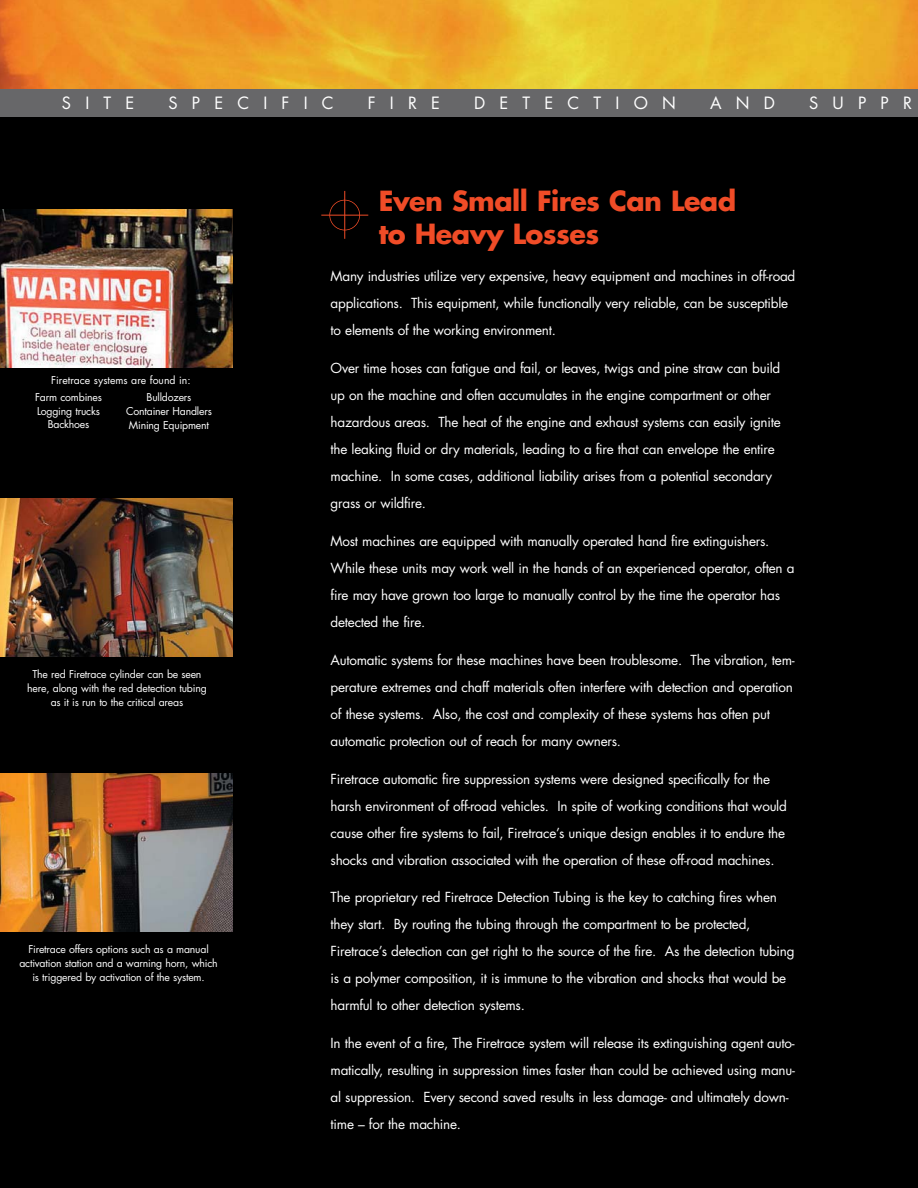
<style>
.page{position:relative;width:918px;height:1188px;background:#fff}
.page>*{position:absolute;margin:0;border:0;box-sizing:border-box;transform-origin:0 0}
.t1{font:700 27px/33px "Futura";letter-spacing:-.02em;color:#f04c27}
.t2{font:16.5px "Futura";letter-spacing:.86em;color:#fff}
.t3{font:13.5px/27px "Futura";letter-spacing:-.02em;color:#fff}
.t4{font:10.5px/13.8px "Futura";letter-spacing:-.02em;color:#fff;text-align:center}
.t5{font:10.5px "Futura";color:#fff}
</style>
<div class="page">
<div style="left:0;top:125px;width:918px;height:1063px;background:#000"></div>
<img style="left:0;top:0;width:918px;height:89px">
<div style="left:0;top:89px;width:918px;height:28px;background:#676769"></div>
<img style="left:0;top:209px;width:232px;height:158px">
<img style="left:0;top:498px;width:232px;height:159px">
<img style="left:0;top:773px;width:232px;height:158px">
<hr style="left:344px;top:191px;width:1px;height:48px;background:#f04c27">
<div style="left:329px;top:200px;width:31px;height:30px;border:2px solid #f04c27;border-radius:50%"></div>
<hr style="left:321px;top:215px;width:47px;height:1px;background:#f04c27">
<p class="t2" style="left:62px;top:96px;width:74px">SITE</p>
<p class="t2" style="left:168px;top:96px;width:167px">SPECIFIC</p>
<p class="t2" style="left:368px;top:96px;width:74px">FIRE</p>
<p class="t2" style="left:474px;top:96px;width:203px">DETECTION</p>
<p class="t2" style="left:710px;top:96px;width:66px">AND</p>
<p class="t2" style="left:809px;top:96px;width:104px">SUPPR</p>
<p class="t5" style="left:51px;top:375px;width:141px">Firetrace systems are found in:</p>
<p class="t4" style="left:35px;top:391px;width:68px">Farm combines<br>Logging trucks<br>Backhoes</p>
<p class="t4" style="left:126px;top:392px;width:87px">Bulldozers<br>Container Handlers<br>Mining Equipment</p>
<p class="t4" style="left:27px;top:668px;width:181px">The red Firetrace cylinder can be seen here, along with the red detection tubing as it is run to the critical areas</p>
<p class="t4" style="left:19px;top:944px;width:200px">Firetrace offers options such as a manual activation station and a warning horn, which is triggered by activation of the system.</p>
<h1 class="t1" style="left:379px;top:186px;width:359px">Even Small Fires Can Lead to Heavy Losses</h1>
<p class="t3" style="left:331px;top:264px;width:466px">Many industries utilize very expensive, heavy equipment and machines in off-road applications. This equipment, while functionally very reliable, can be susceptible to elements of the working environment.</p>
<p class="t3" style="left:331px;top:356px;width:452px">Over time hoses can fatigue and fail, or leaves, twigs and pine straw can build up on the machine and often accumulates in the engine compartment or other hazardous areas. The heat of the engine and exhaust systems can easily ignite the leaking fluid or dry materials, leading to a fire that can envelope the entire machine. In some cases, additional liability arises from a potential secondary grass or wildfire.</p>
<p class="t3" style="left:331px;top:529px;width:465px">Most machines are equipped with manually operated hand fire extinguishers.<br>While these units may work well in the hands of an experienced operator, often a fire may have grown too large to manually control by the time the operator has detected the fire.</p>
<p class="t3" style="left:331px;top:647px;width:466px">Automatic systems for these machines have been troublesome. The vibration, tem&shy;perature extremes and chaff materials often interfere with detection and operation of these systems. Also, the cost and complexity of these systems has often put automatic protection out of reach for many owners.</p>
<p class="t3" style="left:331px;top:766px;width:458px">Firetrace automatic fire suppression systems were designed specifically for the harsh environment of off-road vehicles. In spite of working conditions that would cause other fire systems to fail, Firetrace’s unique design enables it to endure the shocks and vibration associated with the operation of these off-road machines.</p>
<p class="t3" style="left:331px;top:885px;width:465px">The proprietary red Firetrace Detection Tubing is the key to catching fires when they start. By routing the tubing through the compartment to be protected, Firetrace’s detection can get right to the source of the fire. As the detection tubing is a polymer composition, it is immune to the vibration and shocks that would be harmful to other detection systems.</p>
<p class="t3" style="left:331px;top:1031px;width:466px">In the event of a fire, The Firetrace system will release its extinguishing agent auto&shy;matically, resulting in suppression times faster than could be achieved using manu&shy;al suppression. Every second saved results in less damage- and ultimately down&shy;time – for the machine.</p>
</div>
